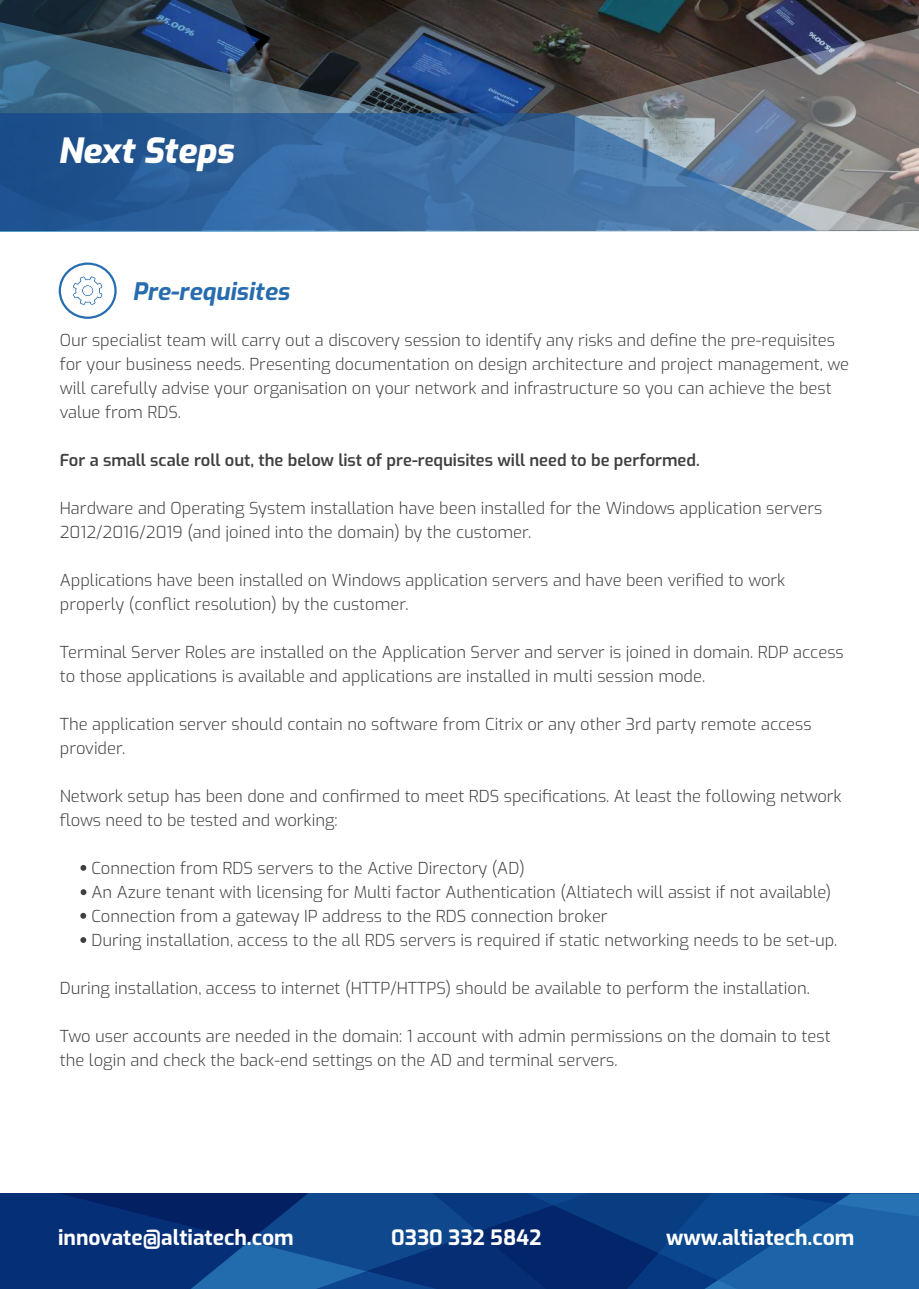
<style>
.page{position:relative;width:919px;height:1289px;background:#fff}
.page>*{position:absolute;margin:0;border:0;box-sizing:border-box;transform-origin:0 0}
.t1{font:italic 800 34.5px "Exo";color:#fff}
.t2{font:italic 700 24px "Exo";color:#276cae}
.t3{font:700 21px "Exo";color:#fff}
.t4{font:300 16.5px/24px "Exo";color:#404041}
.t5{font:600 16.5px "Exo";color:#404041}
</style>
<div class="page">
<svg style="left:374px;top:1193px;width:37px;height:95px;background:#0e4389"></svg>
<svg style="left:0;top:1193px;width:374px;height:95px;background:#0a397f"></svg>
<svg style="left:411px;top:1193px;width:507px;height:95px;background:#0d4389"></svg>
<img style="left:0;top:0;width:918px;height:231px">
<div style="left:59px;top:262px;width:58px;height:57px;border:2px solid #266daf;border-radius:50%"></div>
<svg style="left:72px;top:276px;width:31px;height:30px"></svg>
<svg style="left:80px;top:864px;width:6px;height:6px"></svg>
<svg style="left:81px;top:889px;width:5px;height:6px"></svg>
<svg style="left:80px;top:912px;width:6px;height:6px"></svg>
<svg style="left:80px;top:937px;width:6px;height:6px"></svg>
<h1 class="t1" style="left:58px;top:125px;width:177px">Next Steps</h1>
<h2 class="t2" style="left:132px;top:274px;width:158px">Pre-requisites</h2>
<p class="t4" style="left:60px;top:327px;width:790px">Our specialist team will carry out a discovery session to identify any risks and define the pre-requisites for your business needs. Presenting documentation on design architecture and project management, we will carefully advise your organisation on your network and infrastructure so you can achieve the best value from RDS.</p>
<p class="t5" style="left:60px;top:447px;width:641px">For a small scale roll out, the below list of pre-requisites will need to be performed.</p>
<p class="t4" style="left:60px;top:495px;width:764px">Hardware and Operating System installation have been installed for the Windows application servers<br>2012/2016/2019 (and joined into the domain) by the customer.</p>
<p class="t4" style="left:60px;top:567px;width:727px">Applications have been installed on Windows application servers and have been verified to work properly (conflict resolution) by the customer.</p>
<p class="t4" style="left:60px;top:639px;width:785px">Terminal Server Roles are installed on the Application Server and server is joined in domain. RDP access to those applications is available and applications are installed in multi session mode.</p>
<p class="t4" style="left:60px;top:711px;width:753px">The application server should contain no software from Citrix or any other 3rd party remote access provider.</p>
<p class="t4" style="left:60px;top:783px;width:783px">Network setup has been done and confirmed to meet RDS specifications. At least the following network flows need to be tested and working:</p>
<p class="t4" style="left:91px;top:855px;width:747px">Connection from RDS servers to the Active Directory (AD)<br>An Azure tenant with licensing for Multi factor Authentication (Altiatech will assist if not available)<br>Connection from a gateway IP address to the RDS connection broker<br>During installation, access to the all RDS servers is required if static networking needs to be set-up.</p>
<p class="t4" style="left:60px;top:975px;width:751px">During installation, access to internet (HTTP/HTTPS) should be available to perform the installation.</p>
<p class="t4" style="left:60px;top:1023px;width:772px">Two user accounts are needed in the domain: 1 account with admin permissions on the domain to test the login and check the back-end settings on the AD and terminal servers.</p>
<p class="t3" style="left:58px;top:1221px;width:237px">innovate@altiatech.com</p>
<p class="t3" style="left:391px;top:1221px;width:152px">0330 332 5842</p>
<p class="t3" style="left:666px;top:1221px;width:190px">www.altiatech.com</p>
</div>
